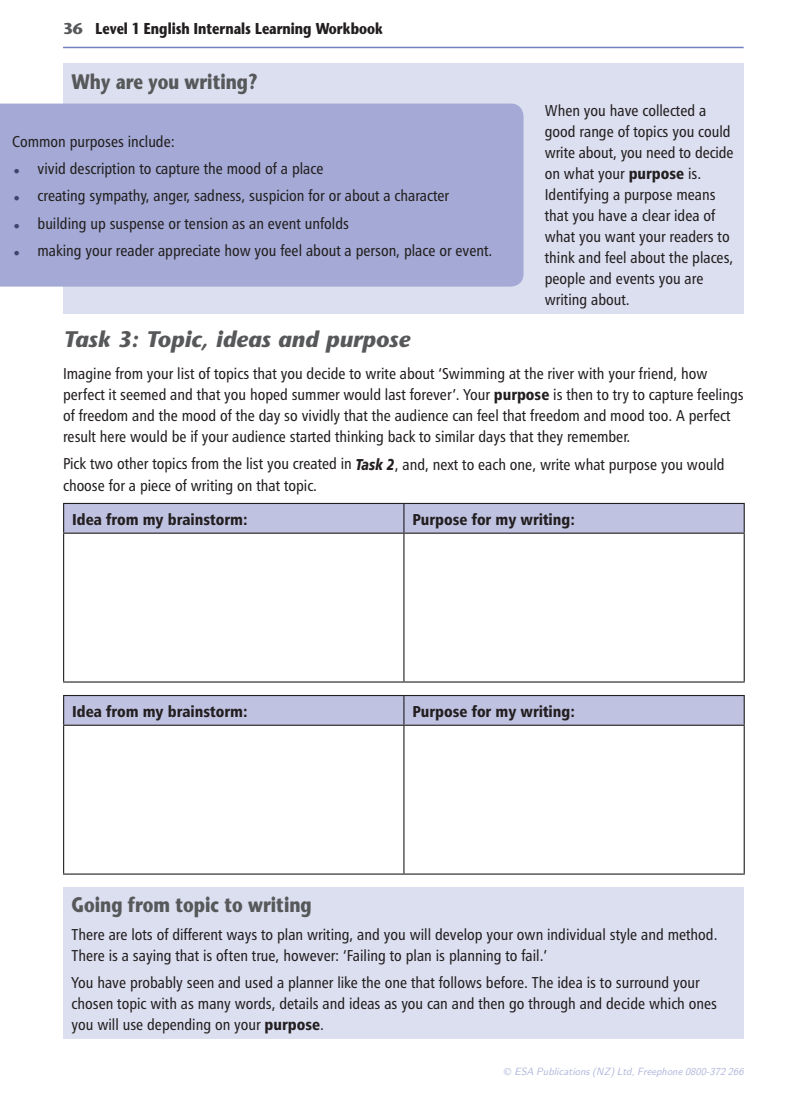
<style>
.page{position:relative;width:808px;height:1106px;background:#fff}
.page>*{position:absolute;margin:0;border:0;box-sizing:border-box;transform-origin:0 0}
.t1{font:italic 700 22.5px "Stone Sans";color:#57585a}
.t2{font:700 21px "Stone Sans";color:#57585a;scale:.8 1}
.t3{font:15.75px/21px "Humanist 777 BT Roman Condensed B";color:#231f20}
.t4{font:15.75px "Humanist 777 BT Black Condensed B";color:#231f20}
.t5{font:700 15.75px "Stone Sans";color:#231f20;scale:.8 1}
.t6{font:italic 10.5px "Nova";color:#b1b6db}
.s1{color:#57585a}
.s2{color:#3e466d}
.s3{font-family:"Humanist 777 BT Black Condensed B"}
.s4{font-family:"Humanist 777 BT Black Italic B"}
</style>
<div class="page">
<hr style="left:63px;top:47px;width:680px;height:1px;background:#7481bf">
<div style="left:63px;top:64px;width:680px;height:250px;background:#dcdff0"></div>
<hr style="left:403px;top:534px;width:1px;height:147px;background:#231f20">
<hr style="left:63px;top:534px;width:1px;height:147px;background:#231f20">
<hr style="left:743px;top:534px;width:1px;height:147px;background:#231f20">
<hr style="left:63px;top:681px;width:341px;height:1px;background:#231f20">
<hr style="left:404px;top:681px;width:340px;height:1px;background:#231f20">
<svg style="left:63px;top:503px;width:681px;height:30px;background:#b7b9d7"></svg>
<hr style="left:63px;top:533px;width:341px;height:1px;background:#231f20">
<hr style="left:404px;top:533px;width:340px;height:1px;background:#231f20">
<hr style="left:403px;top:726px;width:1px;height:147px;background:#231f20">
<hr style="left:63px;top:726px;width:1px;height:147px;background:#231f20">
<hr style="left:743px;top:726px;width:1px;height:147px;background:#231f20">
<hr style="left:63px;top:873px;width:341px;height:2px;background:#231f20">
<hr style="left:404px;top:873px;width:340px;height:2px;background:#231f20">
<svg style="left:63px;top:695px;width:681px;height:30px;background:#b7b9d7"></svg>
<hr style="left:63px;top:725px;width:341px;height:1px;background:#231f20">
<hr style="left:404px;top:725px;width:340px;height:1px;background:#231f20">
<div style="left:63px;top:887px;width:680px;height:151px;background:#dcdff0"></div>
<div style="left:0;top:104px;width:523px;height:183px;background:#a4aad5"></div>
<p class="t5" style="left:63px;top:19px;width:401px"><span class="s1">36</span> Level 1 English Internals Learning Workbook</p>
<h2 class="t2" style="left:72px;top:68px;width:234px">Why are you writing?</h2>
<p class="t3" style="left:12px;top:130px;width:164px">Common purposes include:</p>
<p class="t3" style="left:12px;top:158px;width:313px"><span class="s2">•</span> vivid description to capture the mood of a place</p>
<p class="t3" style="left:12px;top:185px;width:438px"><span class="s2">•</span> creating sympathy, anger, sadness, suspicion for or about a character</p>
<p class="t3" style="left:12px;top:213px;width:338px"><span class="s2">•</span> building up suspense or tension as an event unfolds</p>
<p class="t3" style="left:12px;top:240px;width:482px"><span class="s2">•</span> making your reader appreciate how you feel about a person, place or event.</p>
<p class="t3" style="left:545px;top:100px;width:190px">When you have collected a good range of topics you could write about, you need to decide on what your <span class="s3">purpose</span> is.<br>Identifying a purpose means that you have a clear idea of what you want your readers to think and feel about the places, people and events you are writing about.</p>
<h1 class="t1" style="left:63px;top:325px;width:348px">Task 3: Topic, ideas and purpose</h1>
<p class="t3" style="left:63px;top:363px;width:682px">Imagine from your list of topics that you decide to write about ‘Swimming at the river with your friend, how perfect it seemed and that you hoped summer would last forever’. Your <span class="s3">purpose</span> is then to try to capture feelings of freedom and the mood of the day so vividly that the audience can feel that freedom and mood too. A perfect result here would be if your audience started thinking back to similar days that they remember.</p>
<p class="t3" style="left:63px;top:453px;width:663px">Pick two other topics from the list you created in <span class="s4">Task 2</span>, and, next to each one, write what purpose you would choose for a piece of writing on that topic.</p>
<p class="t4" style="left:72px;top:509px;width:177px">Idea from my brainstorm:</p>
<p class="t4" style="left:412px;top:509px;width:164px">Purpose for my writing:</p>
<p class="t4" style="left:72px;top:701px;width:177px">Idea from my brainstorm:</p>
<p class="t4" style="left:412px;top:701px;width:164px">Purpose for my writing:</p>
<h2 class="t2" style="left:72px;top:892px;width:302px">Going from topic to writing</h2>
<p class="t3" style="left:72px;top:923px;width:647px">There are lots of different ways to plan writing, and you will develop your own individual style and method.<br>There is a saying that is often true, however: ‘Failing to plan is planning to fail.’</p>
<p class="t3" style="left:72px;top:972px;width:647px">You have probably seen and used a planner like the one that follows before. The idea is to surround your chosen topic with as many words, details and ideas as you can and then go through and decide which ones you will use depending on your <span class="s3">purpose</span>.</p>
<p class="t6" style="left:514px;top:1065px;width:231px">ESA Publications (NZ) Ltd, Freephone 0800-372 266</p>
</div>
